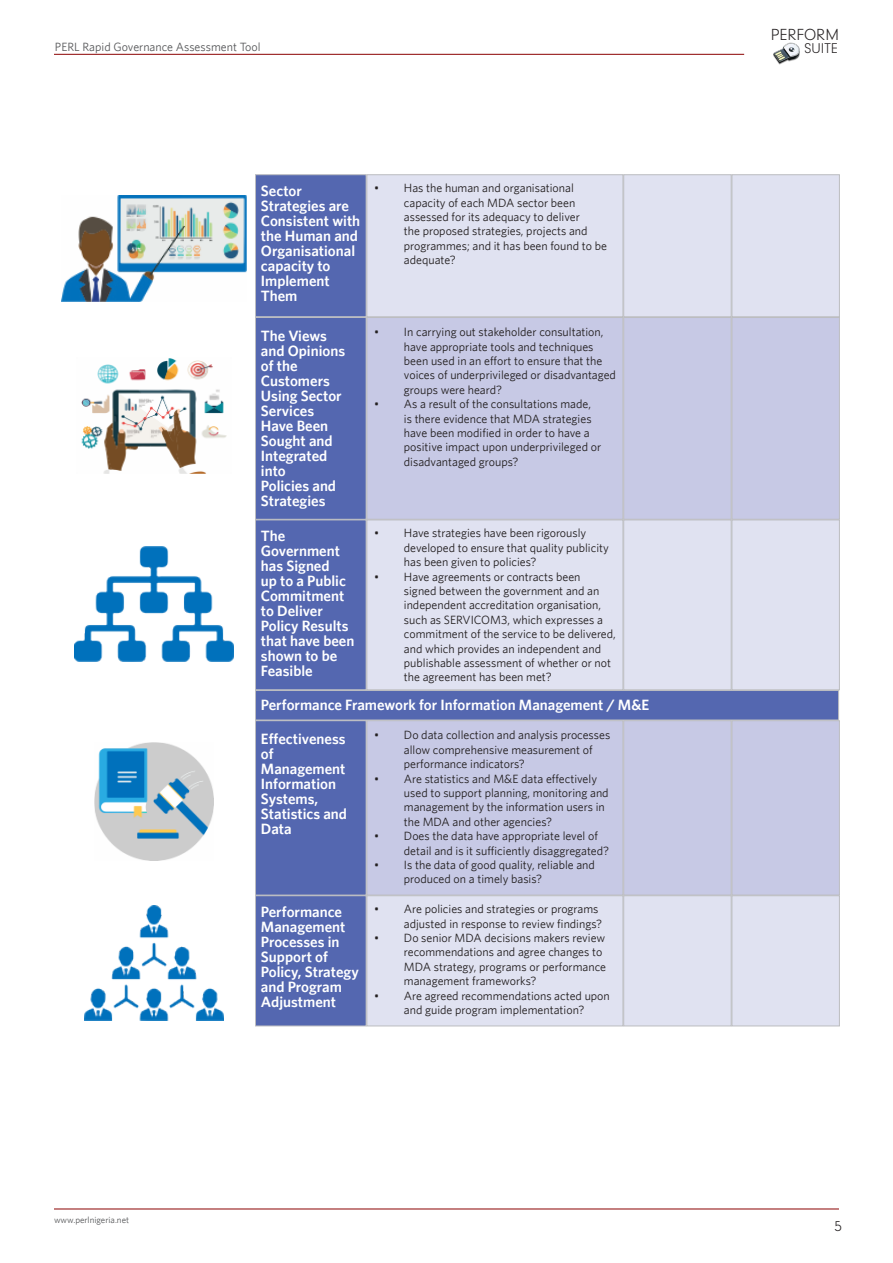
<style>
.page{position:relative;width:893px;height:1263px;background:#fff}
.page>*{position:absolute;margin:0;border:0;box-sizing:border-box;transform-origin:0 0}
.t1{font:16.65px "Neuzeit Lgt";color:#231f20}
.t2{font:600 15px/15px "Whitney";color:#fff}
.t3{font:15px "Neuzeit Lgt";color:#231f20}
.t4{font:14.7px "Neuzeit Lgt";color:#231f20}
.t5{font:12px/14.4px "Whitney";color:#231f20}
.t6{font:12px "Whitney";color:#57585a}
.t7{font:9px "Whitney";color:#57585a}
</style>
<div class="page">
<img style="left:773px;top:42px;width:27px;height:22px">
<hr style="left:54px;top:54px;width:690px;height:1px;background:#8b0202">
<hr style="left:54px;top:1208px;width:785px;height:1px;background:#8b0202">
<div style="left:255px;top:174px;width:111px;height:143px;background:#5467b0;border:1px solid #bcbdc0"></div>
<div style="left:255px;top:317px;width:111px;height:203px;background:#5467b0;border:1px solid #bcbdc0"></div>
<div style="left:366px;top:174px;width:257px;height:143px;background:#e0e2f1;border:1px solid #bcbdc0"></div>
<div style="left:366px;top:317px;width:257px;height:203px;background:#c7c9e5;border:1px solid #bcbdc0"></div>
<div style="left:623px;top:174px;width:109px;height:143px;background:#e0e2f1;border:1px solid #bcbdc0"></div>
<div style="left:623px;top:317px;width:109px;height:203px;background:#c7c9e5;border:1px solid #bcbdc0"></div>
<div style="left:732px;top:174px;width:108px;height:143px;background:#e0e2f1;border:1px solid #bcbdc0"></div>
<div style="left:732px;top:317px;width:108px;height:203px;background:#c7c9e5;border:1px solid #bcbdc0"></div>
<div style="left:255px;top:520px;width:111px;height:170px;background:#5467b0;border:1px solid #bcbdc0"></div>
<div style="left:255px;top:895px;width:111px;height:131px;background:#5467b0;border:1px solid #bcbdc0"></div>
<div style="left:255px;top:720px;width:111px;height:175px;background:#5467b0;border:1px solid #bcbdc0"></div>
<div style="left:255px;top:690px;width:584px;height:30px;background:#5467b0;border:1px solid #bcbdc0"></div>
<div style="left:366px;top:520px;width:257px;height:170px;background:#e0e2f1;border:1px solid #bcbdc0"></div>
<div style="left:366px;top:895px;width:257px;height:131px;background:#e0e2f1;border:1px solid #bcbdc0"></div>
<div style="left:366px;top:720px;width:257px;height:175px;background:#c7c9e5;border:1px solid #bcbdc0"></div>
<div style="left:623px;top:520px;width:109px;height:170px;background:#e0e2f1;border:1px solid #bcbdc0"></div>
<div style="left:623px;top:895px;width:109px;height:131px;background:#e0e2f1;border:1px solid #bcbdc0"></div>
<div style="left:623px;top:720px;width:109px;height:175px;background:#c7c9e5;border:1px solid #bcbdc0"></div>
<div style="left:732px;top:520px;width:108px;height:170px;background:#e0e2f1;border:1px solid #bcbdc0"></div>
<div style="left:732px;top:895px;width:108px;height:131px;background:#e0e2f1;border:1px solid #bcbdc0"></div>
<div style="left:732px;top:720px;width:108px;height:175px;background:#c7c9e5;border:1px solid #bcbdc0"></div>
<img style="left:81px;top:358px;width:146px;height:115px">
<img style="left:75px;top:546px;width:158px;height:115px">
<img style="left:95px;top:742px;width:118px;height:119px">
<img style="left:85px;top:906px;width:139px;height:114px">
<img style="left:61px;top:195px;width:186px;height:107px">
<h1 class="t1" style="left:771px;top:24px;width:70px">PERFORM</h1>
<p class="t6" style="left:55px;top:40px;width:207px">PERL Rapid Governance Assessment Tool</p>
<p class="t4" style="left:805px;top:38px;width:35px">SUITE</p>
<p class="t2" style="left:261px;top:183px;width:101px">Sector<br>Strategies are<br>Consistent with the Human and<br>Organisational capacity to<br>Implement<br>Them</p>
<p class="t2" style="left:261px;top:328px;width:86px">The Views and Opinions of the<br>Customers<br>Using Sector<br>Services<br>Have Been<br>Sought and<br>Integrated into<br>Policies and<br>Strategies</p>
<p class="t2" style="left:261px;top:528px;width:95px">The<br>Government has Signed<br>up to a Public<br>Commitment to Deliver<br>Policy Results that have been shown to be<br>Feasible</p>
<p class="t5" style="left:374px;top:181px;width:7px">•</p>
<p class="t5" style="left:374px;top:325px;width:7px">•</p>
<p class="t5" style="left:374px;top:397px;width:7px">•</p>
<p class="t5" style="left:374px;top:526px;width:7px">•</p>
<p class="t5" style="left:374px;top:569px;width:7px">•</p>
<p class="t5" style="left:404px;top:181px;width:205px">Has the human and organisational capacity of each MDA sector been assessed for its adequacy to deliver<br>the proposed strategies, projects and programmes; and it has been found to be adequate?</p>
<p class="t5" style="left:404px;top:325px;width:214px">In carrying out stakeholder consultation, have appropriate tools and techniques been used in an effort to ensure that the voices of underprivileged or disadvantaged groups were heard?</p>
<p class="t5" style="left:404px;top:397px;width:199px">As a result of the consultations made, is there evidence that MDA strategies have been modified in order to have a positive impact upon underprivileged or disadvantaged groups?</p>
<p class="t5" style="left:404px;top:526px;width:206px">Have strategies have been rigorously developed to ensure that quality publicity has been given to policies?</p>
<p class="t5" style="left:404px;top:569px;width:213px">Have agreements or contracts been signed between the government and an independent accreditation organisation, such as SERVICOM3, which expresses a commitment of the service to be delivered, and which provides an independent and publishable assessment of whether or not the agreement has been met?</p>
<p class="t2" style="left:261px;top:697px;width:390px">Performance Framework for Information Management / M&amp;E</p>
<p class="t7" style="left:54px;top:1214px;width:77px">www.perlnigeria.net</p>
<p class="t2" style="left:261px;top:731px;width:88px">Effectiveness of<br>Management<br>Information<br>Systems,<br>Statistics and<br>Data</p>
<p class="t2" style="left:261px;top:904px;width:99px">Performance<br>Management<br>Processes in<br>Support of<br>Policy, Strategy and Program<br>Adjustment</p>
<p class="t5" style="left:374px;top:728px;width:7px">•</p>
<p class="t5" style="left:374px;top:771px;width:7px">•</p>
<p class="t5" style="left:374px;top:828px;width:7px">•</p>
<p class="t5" style="left:374px;top:857px;width:7px">•</p>
<p class="t5" style="left:374px;top:901px;width:7px">•</p>
<p class="t5" style="left:374px;top:930px;width:7px">•</p>
<p class="t5" style="left:374px;top:988px;width:7px">•</p>
<p class="t5" style="left:404px;top:728px;width:208px">Do data collection and analysis processes allow comprehensive measurement of performance indicators?</p>
<p class="t5" style="left:404px;top:771px;width:206px">Are statistics and M&amp;E data effectively used to support planning, monitoring and management by the information users in the MDA and other agencies?</p>
<p class="t5" style="left:404px;top:828px;width:207px">Does the data have appropriate level of detail and is it sufficiently disaggregated?</p>
<p class="t5" style="left:404px;top:857px;width:193px">Is the data of good quality, reliable and produced on a timely basis?</p>
<p class="t5" style="left:404px;top:901px;width:200px">Are policies and strategies or programs adjusted in response to review findings?</p>
<p class="t5" style="left:404px;top:930px;width:204px">Do senior MDA decisions makers review recommendations and agree changes to MDA strategy, programs or performance management frameworks?</p>
<p class="t5" style="left:404px;top:988px;width:207px">Are agreed recommendations acted upon and guide program implementation?</p>
<p class="t3" style="left:834px;top:1216px;width:9px">5</p>
</div>
